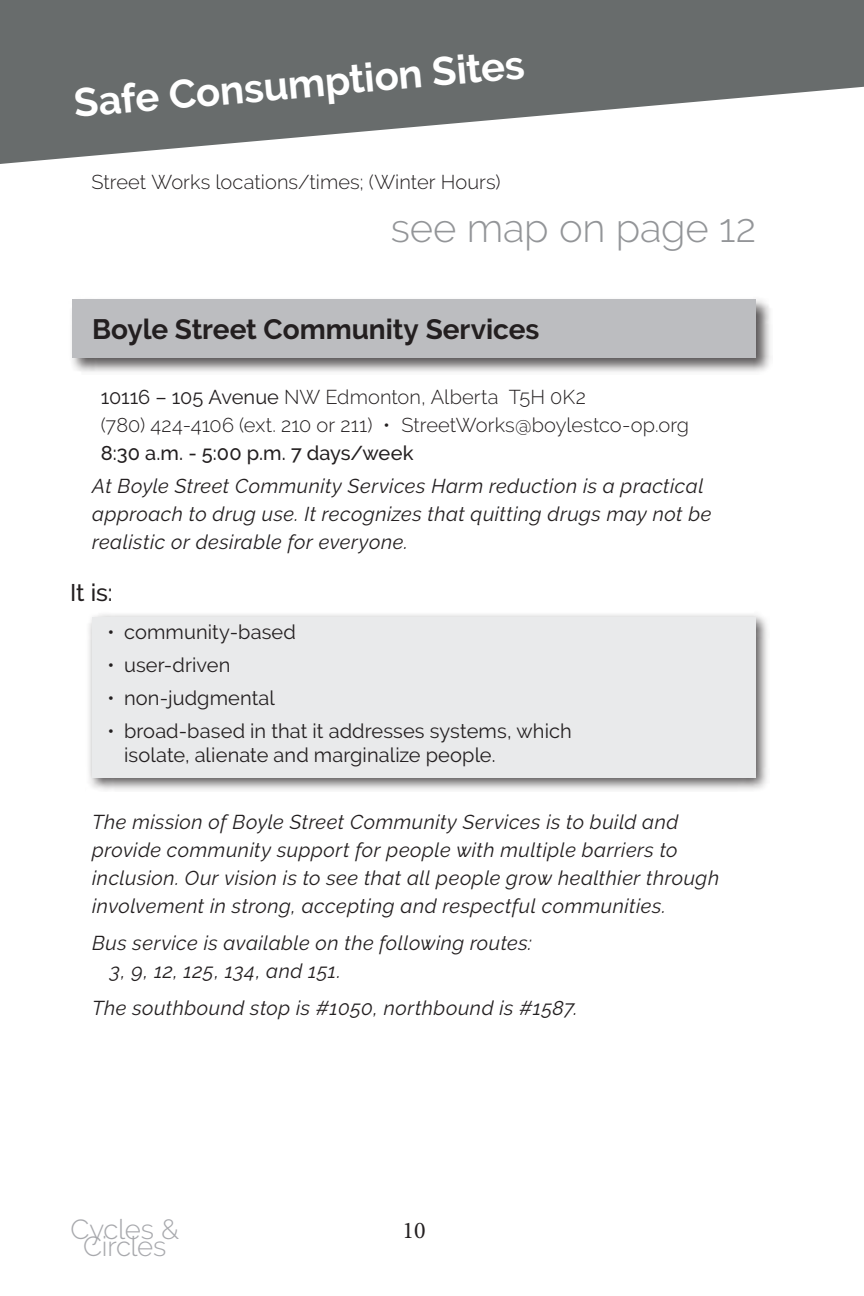
<style>
.page{position:relative;width:864px;height:1296px;background:#fff}
.page>*{position:absolute;margin:0;border:0;box-sizing:border-box;transform-origin:0 0}
.t1{font:700 40px "Raleway";color:#fff}
.t2{font:300 40px "Raleway";letter-spacing:-.005em;color:#939598}
.t3{font:700 28px "Raleway";letter-spacing:-.005em;color:#231f20}
.t4{font:300 27.6px "Raleway";letter-spacing:-.015em;color:#a8a9ad}
.t5{font:500 24px "Raleway";color:#231f20}
.t6{font:24px "Minion Pro";color:#231f20}
.t7{font:italic 20px/28px "Raleway";letter-spacing:.025em;color:#231f20}
.t8{font:300 20px/28px "Raleway";letter-spacing:.005em;color:#231f20}
.t9{font:20px/24px "Raleway";letter-spacing:.005em;color:#231f20}
.t10{font:500 20px "Raleway";letter-spacing:.005em;color:#231f20}
.s1{font-weight:400}
</style>
<div class="page">
<svg style="left:0;top:0;width:864px;height:164px;fill:#686c6c"></svg>
<div style="left:68px;top:295px;width:705px;height:79px;background:#231f20;opacity:.75"></div>
<div style="left:72px;top:299px;width:684px;height:59px;background:#bcbdc0"></div>
<div style="left:85px;top:610px;width:685px;height:182px;background:#231f20;opacity:.75"></div>
<div style="left:92px;top:617px;width:664px;height:161px;background:#e9eaeb"></div>
<h1 class="t1" style="left:72px;top:81px;width:454px;rotate:-5deg">Safe Consumption Sites</h1>
<p class="t8" style="left:91px;top:167px;width:411px">Street Works locations/times; (Winter Hours)</p>
<h1 class="t2" style="left:391px;top:205px;width:367px">see map on page 12</h1>
<h2 class="t3" style="left:92px;top:313px;width:449px">Boyle Street Community Services</h2>
<p class="t8" style="left:101px;top:382px;width:590px"><span class="s1">10116 – 105 Avenue</span> NW Edmonton, Alberta T5H 0K2<br>(780) 424-4106 (ext. 210 or 211) • StreetWorks@boylestco-op.org</p>
<p class="t10" style="left:101px;top:441px;width:314px">8:30 a.m. - 5:00 p.m. 7 days/week</p>
<p class="t7" style="left:92px;top:472px;width:621px">At Boyle Street Community Services Harm reduction is a practical approach to drug use. It recognizes that quitting drugs may not be realistic or desirable for everyone.</p>
<p class="t5" style="left:70px;top:578px;width:44px">It is:</p>
<p class="t9" style="left:107px;top:620px;width:190px">• community-based</p>
<p class="t9" style="left:107px;top:653px;width:125px">• user-driven</p>
<p class="t9" style="left:107px;top:686px;width:169px">• non-judgmental</p>
<p class="t9" style="left:124px;top:719px;width:449px;text-indent:-17px">• broad-based in that it addresses systems, which isolate, alienate and marginalize people.</p>
<p class="t7" style="left:92px;top:808px;width:629px">The mission of Boyle Street Community Services is to build and provide community support for people with multiple barriers to inclusion. Our vision is to see that all people grow healthier through involvement in strong, accepting and respectful communities.</p>
<p class="t7" style="left:110px;top:929px;width:423px;text-indent:-18px">Bus service is available on the following routes:<br>3, 9, 12, 125, 134, and 151.</p>
<p class="t7" style="left:92px;top:994px;width:487px">The southbound stop is #1050, northbound is #1587.</p>
<h3 class="t4" style="left:71px;top:1213px;width:110px">Cycles &amp;</h3>
<p class="t6" style="left:402px;top:1214px;width:25px">10</p>
<h3 class="t4" style="left:83px;top:1230px;width:85px">Circles</h3>
</div>
